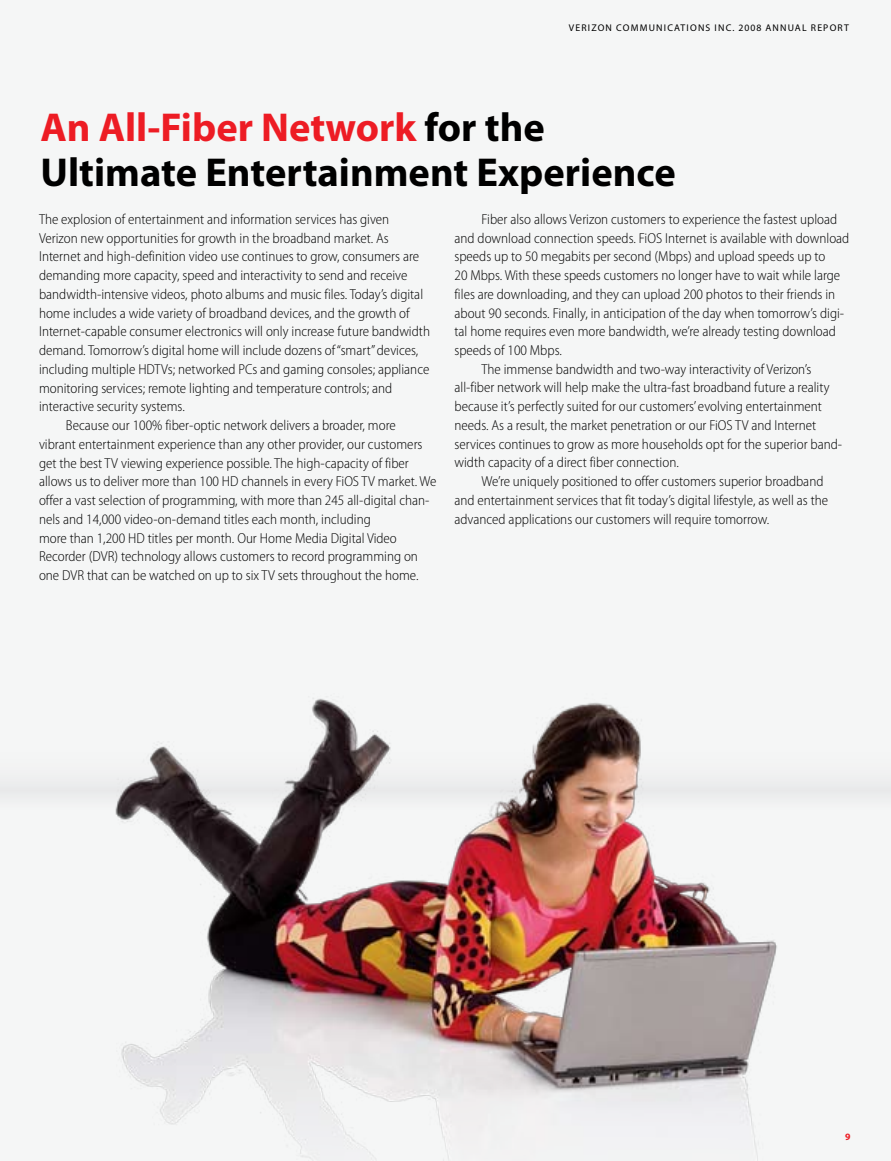
<style>
.page{position:relative;width:891px;height:1161px;background:#f5f6f6}
.page>*{position:absolute;margin:0;border:0;box-sizing:border-box;transform-origin:0 0}
.t1{font:700 40.5px/45px "Myriad Pro";color:#000}
.t2{font:300 semi-condensed 14.4px "Myriad Pro";color:#000}
.t3{font:9.75px "Myriad Pro";letter-spacing:.12em;color:#000}
.t4{font:700 9.75px "Myriad Pro";color:#ed1c24}
.s1{color:#ed1c24}
</style>
<div class="page">
<img style="left:106px;top:698px;width:677px;height:463px">
<p class="t3" style="left:569px;top:21px;width:281px">VERIZON COMMUNICATIONS INC. 2008 ANNUAL REPORT</p>
<h1 class="t1" style="left:40px;top:104px;width:637px"><span class="s1">An All-Fiber Network</span> for the<br>Ultimate Entertainment Experience</h1>
<p class="t2" style="left:39px;top:210px;width:352px">The explosion of entertainment and information services has given</p>
<p class="t2" style="left:39px;top:229px;width:351px">Verizon new opportunities for growth in the broadband market. As</p>
<p class="t2" style="left:39px;top:248px;width:382px">Internet and high-definition video use continues to grow, consumers are</p>
<p class="t2" style="left:39px;top:267px;width:370px">demanding more capacity, speed and interactivity to send and receive</p>
<p class="t2" style="left:39px;top:285px;width:386px">bandwidth-intensive videos, photo albums and music files. Today’s digital</p>
<p class="t2" style="left:39px;top:304px;width:372px">home includes a wide variety of broadband devices, and the growth of</p>
<p class="t2" style="left:39px;top:323px;width:393px">Internet-capable consumer electronics will only increase future bandwidth</p>
<p class="t2" style="left:39px;top:342px;width:381px">demand. Tomorrow’s digital home will include dozens of “smart” devices,</p>
<p class="t2" style="left:39px;top:360px;width:392px">including multiple HDTVs; networked PCs and gaming consoles; appliance</p>
<p class="t2" style="left:39px;top:379px;width:355px">monitoring services; remote lighting and temperature controls; and</p>
<p class="t2" style="left:39px;top:398px;width:147px">interactive security systems.</p>
<p class="t2" style="left:66px;top:417px;width:331px">Because our 100% fiber-optic network delivers a broader, more</p>
<p class="t2" style="left:39px;top:435px;width:385px">vibrant entertainment experience than any other provider, our customers</p>
<p class="t2" style="left:39px;top:454px;width:371px">get the best TV viewing experience possible. The high-capacity of fiber</p>
<p class="t2" style="left:39px;top:473px;width:399px">allows us to deliver more than 100 HD channels in every FiOS TV market. We</p>
<p class="t2" style="left:39px;top:492px;width:392px">offer a vast selection of programming, with more than 245 all-digital chan-</p>
<p class="t2" style="left:39px;top:510px;width:333px">nels and 14,000 video-on-demand titles each month, including</p>
<p class="t2" style="left:39px;top:529px;width:359px">more than 1,200 HD titles per month. Our Home Media Digital Video</p>
<p class="t2" style="left:39px;top:548px;width:381px">Recorder (DVR) technology allows customers to record programming on</p>
<p class="t2" style="left:39px;top:567px;width:381px">one DVR that can be watched on up to six TV sets throughout the home.</p>
<p class="t2" style="left:482px;top:210px;width:357px">Fiber also allows Verizon customers to experience the fastest upload</p>
<p class="t2" style="left:455px;top:229px;width:396px">and download connection speeds. FiOS Internet is available with download</p>
<p class="t2" style="left:455px;top:248px;width:372px">speeds up to 50 megabits per second (Mbps) and upload speeds up to</p>
<p class="t2" style="left:455px;top:267px;width:387px">20 Mbps. With these speeds customers no longer have to wait while large</p>
<p class="t2" style="left:455px;top:285px;width:382px">files are downloading, and they can upload 200 photos to their friends in</p>
<p class="t2" style="left:455px;top:304px;width:391px">about 90 seconds. Finally, in anticipation of the day when tomorrow’s digi-</p>
<p class="t2" style="left:455px;top:323px;width:383px">tal home requires even more bandwidth, we’re already testing download</p>
<p class="t2" style="left:455px;top:342px;width:109px">speeds of 100 Mbps.</p>
<p class="t2" style="left:482px;top:360px;width:331px">The immense bandwidth and two-way interactivity of Verizon’s</p>
<p class="t2" style="left:455px;top:379px;width:377px">all-fiber network will help make the ultra-fast broadband future a reality</p>
<p class="t2" style="left:455px;top:398px;width:369px">because it’s perfectly suited for our customers’ evolving entertainment</p>
<p class="t2" style="left:455px;top:417px;width:363px">needs. As a result, the market penetration or our FiOS TV and Internet</p>
<p class="t2" style="left:455px;top:435px;width:389px">services continues to grow as more households opt for the superior band-</p>
<p class="t2" style="left:455px;top:454px;width:226px">width capacity of a direct fiber connection.</p>
<p class="t2" style="left:482px;top:473px;width:344px">We’re uniquely positioned to offer customers superior broadband</p>
<p class="t2" style="left:455px;top:492px;width:375px">and entertainment services that fit today’s digital lifestyle, as well as the</p>
<p class="t2" style="left:455px;top:510px;width:316px">advanced applications our customers will require tomorrow.</p>
<p class="t4" style="left:845px;top:1130px;width:7px">9</p>
</div>
